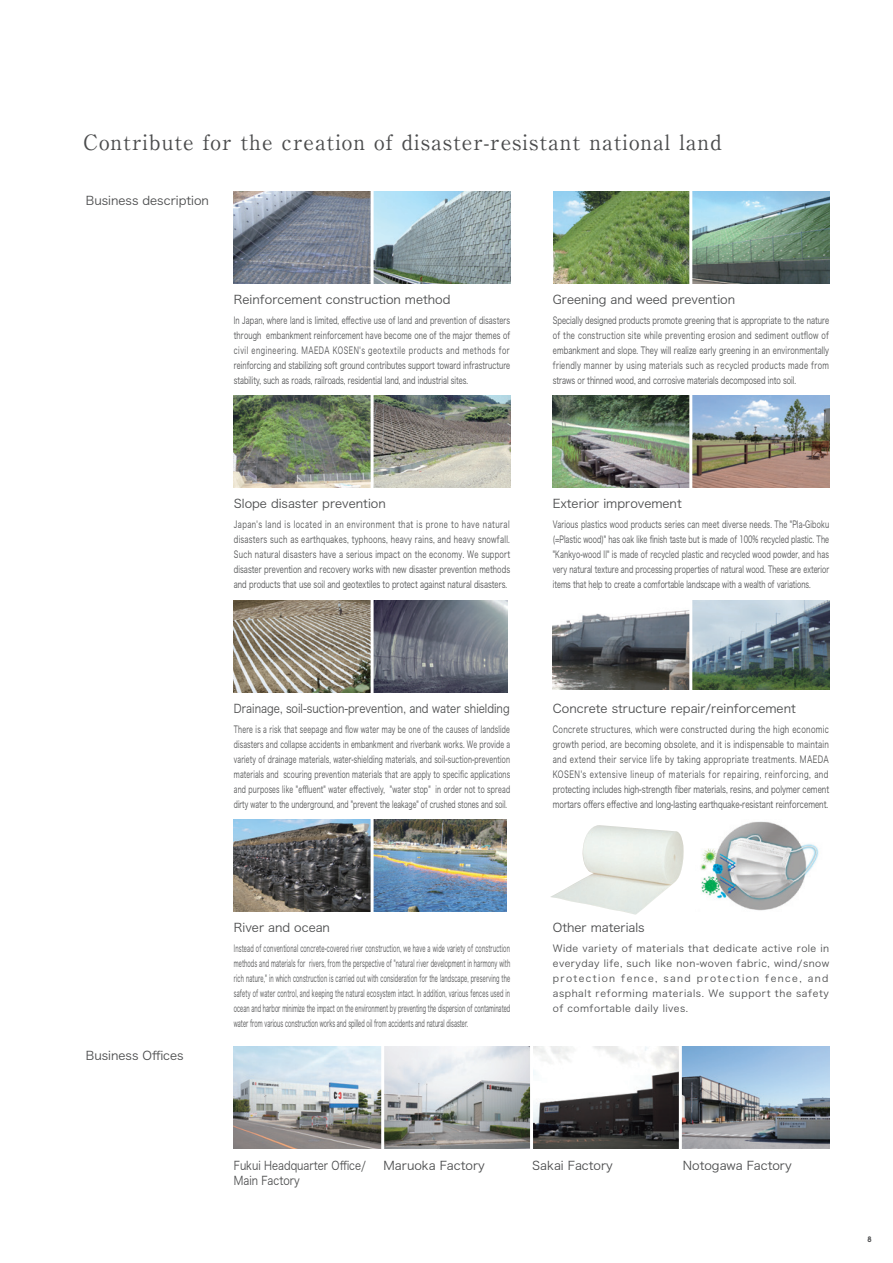
<style>
.page{position:relative;width:893px;height:1263px;background:#fff}
.page>*{position:absolute;margin:0;border:0;box-sizing:border-box;transform-origin:0 0}
.t1{font:700 21px "A1 Mincho Std";letter-spacing:.05em;color:#4b4c4d}
.t2{font:12px "Hira Kaku Pro N W3";color:#4b4c4d}
.t3{font:12px "Hira Kaku Pro N W3";color:#4b4c4d;scale:.87 1}
.t4{font:12px/15px "Hira Kaku Pro N W3";color:#4b4c4d;scale:.85 1}
.t5{font:9.75px/15px "Hira Kaku Pro N W3";letter-spacing:.015em;color:#4b4c4d;text-align:justify;scale:.72 1}
.t6{font:9.75px/15px "Hira Kaku Pro N W3";letter-spacing:.015em;color:#4b4c4d;text-align:justify;scale:.54 1}
.t7{font:9.75px/15px "Hira Kaku Pro N W3";letter-spacing:.015em;color:#4b4c4d;text-align:right;scale:.66 1}
.t8{font:9.75px/15px "Hira Kaku Pro N W3";letter-spacing:.015em;color:#4b4c4d;text-align:justify;scale:.74 1}
.t9{font:9.75px/15px "Hira Kaku Pro N W3";letter-spacing:.015em;color:#4b4c4d;text-align:justify;scale:.69 1}
.t10{font:9.75px/15px "Hira Kaku Pro N W3";letter-spacing:.015em;color:#4b4c4d;text-align:right;scale:.7 1}
.t11{font:9.75px/15px "Hira Kaku Pro N W3";letter-spacing:.045em;color:#4b4c4d;text-align:right}
.t12{font:9.75px "Hira Kaku Pro N W3";letter-spacing:.015em;color:#4b4c4d}
.t13{font:9.75px "Hira Kaku Pro N W3";letter-spacing:.06em;color:#4b4c4d}
.t14{font:9.75px "Hira Kaku Pro N W3";letter-spacing:.14em;color:#4b4c4d}
.t15{font:700 7.5px "Te X Gyre Adventor";color:#4b4c4d}
</style>
<div class="page">
<img style="left:553px;top:191px;width:276px;height:92px">
<img style="left:234px;top:1046px;width:595px;height:102px">
<img style="left:550px;top:825px;width:134px;height:90px">
<img style="left:234px;top:820px;width:136px;height:92px">
<img style="left:234px;top:191px;width:276px;height:92px">
<img style="left:234px;top:396px;width:276px;height:92px">
<img style="left:553px;top:396px;width:276px;height:92px">
<img style="left:553px;top:600px;width:276px;height:89px">
<img style="left:700px;top:821px;width:119px;height:90px">
<img style="left:234px;top:600px;width:137px;height:92px">
<svg style="left:374px;top:600px;width:133px;height:92px"></svg>
<img style="left:374px;top:820px;width:132px;height:92px">
<hr style="left:371px;top:183px;width:3px;height:105px;background:#fff">
<hr style="left:689px;top:183px;width:3px;height:105px;background:#fff">
<hr style="left:371px;top:393px;width:3px;height:105px;background:#fff">
<hr style="left:689px;top:393px;width:3px;height:105px;background:#fff">
<hr style="left:689px;top:593px;width:3px;height:105px;background:#fff">
<hr style="left:381px;top:1042px;width:3px;height:117px;background:#fff">
<hr style="left:530px;top:1042px;width:3px;height:117px;background:#fff">
<hr style="left:679px;top:1042px;width:3px;height:117px;background:#fff">
<h1 class="t1" style="left:84px;top:125px;width:640px">Contribute for the creation of disaster-resistant national land</h1>
<p class="t2" style="left:86px;top:189px;width:125px">Business description</p>
<p class="t2" style="left:234px;top:289px;width:218px">Reinforcement construction method</p>
<p class="t10" style="left:234px;top:312px;width:396px">In Japan, where land is limited, effective use of land and prevention of disasters embankment reinforcement have become one of the major themes of</p>
<p class="t10" style="left:234px;top:327px;width:396px;text-align:left">through<br>civil engineering. MAEDA KOSEN s' geotextile products and methods for reinforcing and stabilizing soft ground contributes support toward infrastructure stability, such as roads, railroads, residential land, and industrial sites.</p>
<p class="t2" style="left:553px;top:289px;width:184px">Greening and weed prevention</p>
<p class="t5" style="left:553px;top:312px;width:385px">Specially designed products promote greening that is appropriate to the nature of the construction site while preventing erosion and sediment outflow of embankment and slope. They will realize early greening in an environmentally friendly manner by using materials such as recycled products made from straws or thinned wood, and corrosive materials decomposed into soil.</p>
<p class="t2" style="left:234px;top:493px;width:153px">Slope disaster prevention</p>
<p class="t5" style="left:234px;top:516px;width:385px">Japan s' land is located in an environment that is prone to have natural disasters such as earthquakes, typhoons, heavy rains, and heavy snowfall.<br>Such natural disasters have a serious impact on the economy. We support disaster prevention and recovery works with new disaster prevention methods and products that use soil and geotextiles to protect against natural disasters.</p>
<p class="t2" style="left:553px;top:493px;width:130px">Exterior improvement</p>
<p class="t9" style="left:553px;top:516px;width:402px">Various plastics wood products series can meet diverse needs. The "Pla-Giboku (=Plastic wood)" has oak like finish taste but is made of 100% recycled plastic. The "Kankyo-wood II" is made of recycled plastic and recycled wood powder, and has very natural texture and processing properties of natural wood. These are exterior items that help to create a comfortable landscape with a wealth of variations.</p>
<p class="t2" style="left:86px;top:1044px;width:99px">Business Offices</p>
<p class="t3" style="left:234px;top:698px;width:319px">Drainage, soil-suction-prevention, and water shielding</p>
<p class="t7" style="left:234px;top:721px;width:420px">There ais risk that seepage and flow water may be one of the causes of landslide disasters and collapse accidents in embankment and riverbank works. We provide a variety of drainage materials, water-shielding materials, and soil-suction-prevention scouring prevention materials that are apply to specific applications</p>
<p class="t7" style="left:234px;top:766px;width:69px">materials and</p>
<p class="t7" style="left:234px;top:781px;width:416px;text-align:left">and purposes like "effluent" water effectively,<br>dirty water to the underground, and "prevent the leakage" of crushed stones and soil.</p>
<p class="t7" style="left:390px;top:781px;width:63px">"water stop"</p>
<p class="t7" style="left:435px;top:781px;width:115px">in order not to spread</p>
<p class="t2" style="left:553px;top:698px;width:244px">Concrete structure repair/reinforcement</p>
<p class="t8" style="left:553px;top:721px;width:375px">Concrete structures, which were constructed during the high economic growth period, are becoming obsolete, and isit indispensable to maintain and extend their service life by taking appropriate treatments. MAEDA KOSEN s' extensive lineup of materials for repairing, reinforcing, and protecting includes high-strength fiber materials, resins, and polymer cement mortars offers effective and long-lasting earthquake-resistant reinforcement.</p>
<p class="t2" style="left:234px;top:917px;width:98px">River and ocean</p>
<p class="t6" style="left:234px;top:940px;width:513px">Instead of conventional concrete-covered river construction, we have a wide variety of construction methods and materials for rivers, from the perspective of "natural river development in harmony with rich nature i n" , which construction is carried out with consideration for the landscape, preserving the safety of water control, and keeping the natural ecosystem intact In. addition, various fences used in ocean and harbor minimize the impact on the environment by preventing the dispersion of contaminated water from various construction works and spilled oil from accidents and natural disaster.</p>
<p class="t2" style="left:553px;top:917px;width:93px">Other materials</p>
<p class="t11" style="left:553px;top:940px;width:278px">Wide variety of materials that dedicate active role in everyday life, such like non-woven fabric, wind/snow and</p>
<p class="t12" style="left:621px;top:970px;width:38px">fence,</p>
<p class="t12" style="left:765px;top:970px;width:38px">fence,</p>
<p class="t14" style="left:553px;top:970px;width:64px">protection</p>
<p class="t12" style="left:664px;top:970px;width:29px">sand</p>
<p class="t14" style="left:697px;top:970px;width:64px">protection</p>
<p class="t13" style="left:596px;top:985px;width:54px">reforming</p>
<p class="t12" style="left:796px;top:985px;width:34px">safety</p>
<p class="t11" style="left:553px;top:985px;width:137px;text-align:left">asphalt<br>of comfortable daily lives.</p>
<p class="t13" style="left:653px;top:985px;width:53px">materials.</p>
<p class="t12" style="left:708px;top:985px;width:18px">We</p>
<p class="t12" style="left:775px;top:985px;width:18px">the</p>
<p class="t13" style="left:729px;top:985px;width:43px">support</p>
<p class="t4" style="left:234px;top:1157px;width:157px">Fukui Headquarter Office/<br>Main Factory</p>
<p class="t2" style="left:683px;top:1154px;width:110px">Notogawa Factory</p>
<p class="t2" style="left:532px;top:1154px;width:82px">Sakai Factory</p>
<p class="t2" style="left:384px;top:1154px;width:103px">Maruoka Factory</p>
<p class="t15" style="left:867px;top:1232px;width:6px">8</p>
</div>
